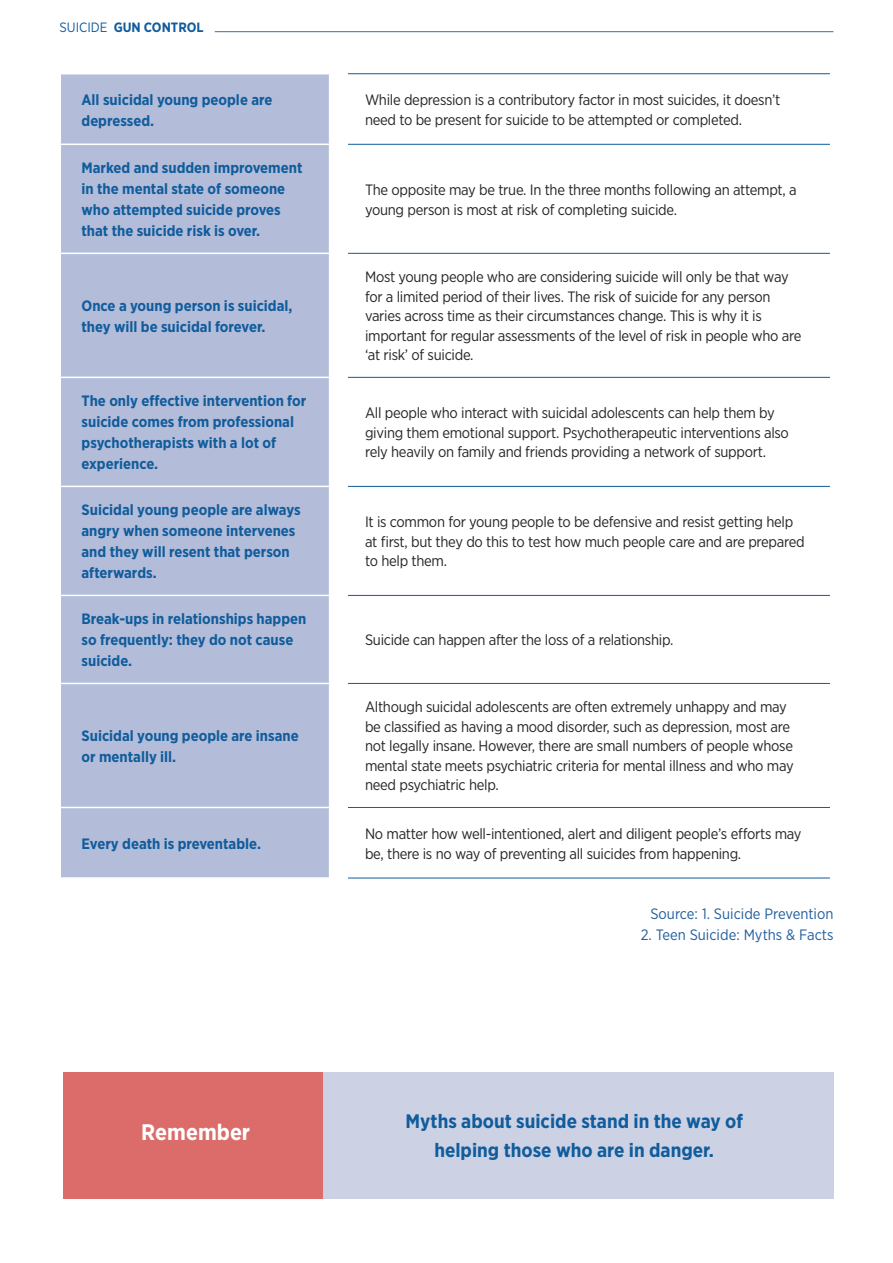
<style>
.page{position:relative;width:893px;height:1263px;background:#fff}
.page>*{position:absolute;margin:0;border:0;box-sizing:border-box;transform-origin:0 0}
.t1{font:700 22.5px "Gotham Narrow";color:#fff}
.t2{font:700 19.5px/28.5px "Gotham Narrow";color:#105c9c;text-align:center}
.t3{font:15px/19.5px "Gotham Narrow";letter-spacing:-.02em;color:#282425}
.t4{font:700 15px/21px "Gotham Narrow";color:#105c9c}
.t5{font:15px "Gotham Narrow";color:#215e9e}
.t6{font:700 13.5px "Gotham Narrow";color:#105c9c}
.s1{font-weight:400}
</style>
<div class="page">
<hr style="left:215px;top:31px;width:618px;height:1px;background:#406ba5">
<div style="left:61px;top:74px;width:268px;height:803px;background:#b3bcd8"></div>
<hr style="left:60px;top:144px;width:270px;height:1px;background:#fff">
<hr style="left:60px;top:253px;width:270px;height:1px;background:#fff">
<hr style="left:60px;top:377px;width:270px;height:1px;background:#fff">
<hr style="left:60px;top:486px;width:270px;height:1px;background:#fff">
<hr style="left:60px;top:595px;width:270px;height:1px;background:#fff">
<hr style="left:60px;top:683px;width:270px;height:1px;background:#fff">
<hr style="left:60px;top:807px;width:270px;height:1px;background:#fff">
<hr style="left:348px;top:73px;width:482px;height:1px;background:#105c9c">
<hr style="left:348px;top:144px;width:482px;height:1px;background:#105c9c">
<hr style="left:348px;top:253px;width:482px;height:1px;background:#105c9c">
<hr style="left:348px;top:377px;width:482px;height:1px;background:#105c9c">
<hr style="left:348px;top:486px;width:482px;height:1px;background:#105c9c">
<hr style="left:348px;top:595px;width:482px;height:1px;background:#105c9c">
<hr style="left:348px;top:683px;width:482px;height:1px;background:#105c9c">
<hr style="left:348px;top:807px;width:482px;height:1px;background:#105c9c">
<hr style="left:348px;top:878px;width:482px;height:1px;background:#105c9c">
<div style="left:322px;top:1072px;width:512px;height:127px;background:#ccd1e4"></div>
<div style="left:63px;top:1072px;width:259px;height:127px;background:#db6c69"></div>
<p class="t6" style="left:60px;top:19px;width:146px"><span class="s1">SUICIDE</span> GUN CONTROL</p>
<p class="t4" style="left:82px;top:89px;width:192px">All suicidal young people are depressed.</p>
<p class="t3" style="left:365px;top:90px;width:417px">While depression is a contributory factor in most suicides, it doesn’t need to be present for suicide to be attempted or completed.</p>
<p class="t4" style="left:82px;top:157px;width:222px">Marked and sudden improvement in the mental state of someone who attempted suicide proves that the suicide risk is over.</p>
<p class="t3" style="left:365px;top:180px;width:433px">The opposite may be true. In the three months following an attempt, a young person is most at risk of completing suicide.</p>
<p class="t4" style="left:82px;top:295px;width:212px">Once a young person is suicidal, they will be suicidal forever.</p>
<p class="t4" style="left:82px;top:390px;width:226px">The only effective intervention for suicide comes from professional psychotherapists with a lot of experience.</p>
<p class="t3" style="left:365px;top:267px;width:438px">Most young people who are considering suicide will only be that way for a limited period of their lives. The risk of suicide for any person varies across time as their circumstances change. This is why it is important for regular assessments of the level of risk in people who are ‘at risk’ of suicide.</p>
<p class="t3" style="left:365px;top:403px;width:425px">All people who interact with suicidal adolescents can help them by giving them emotional support. Psychotherapeutic interventions also rely heavily on family and friends providing a network of support.</p>
<p class="t4" style="left:82px;top:499px;width:221px">Suicidal young people are always angry when someone intervenes and they will resent that person afterwards.</p>
<p class="t3" style="left:365px;top:512px;width:441px">It is common for young people to be defensive and resist getting help at first, but they do this to test how much people care and are prepared to help them.</p>
<p class="t4" style="left:82px;top:608px;width:226px">Break-ups in relationships happen so frequently: they do not cause suicide.</p>
<p class="t3" style="left:365px;top:630px;width:310px">Suicide can happen after the loss of a relationship.</p>
<p class="t4" style="left:82px;top:725px;width:219px">Suicidal young people are insane or mentally ill.</p>
<p class="t3" style="left:365px;top:697px;width:430px">Although suicidal adolescents are often extremely unhappy and may be classified as having a mood disorder, such as depression, most are not legally insane. However, there are small numbers of people whose mental state meets psychiatric criteria for mental illness and who may need psychiatric help.</p>
<p class="t4" style="left:82px;top:833px;width:181px">Every death is preventable.</p>
<p class="t3" style="left:365px;top:824px;width:438px">No matter how well-intentioned, alert and diligent people’s efforts may be, there is no way of preventing all suicides from happening.</p>
<p class="t5" style="left:650px;top:904px;width:184px">Source: 1. Suicide Prevention</p>
<p class="t5" style="left:641px;top:925px;width:194px">2. Teen Suicide: Myths &amp; Facts</p>
<h1 class="t1" style="left:141px;top:1117px;width:110px">Remember</h1>
<h2 class="t2" style="left:406px;top:1107px;width:339px">Myths about suicide stand in the way of helping those who are in danger.</h2>
</div>
